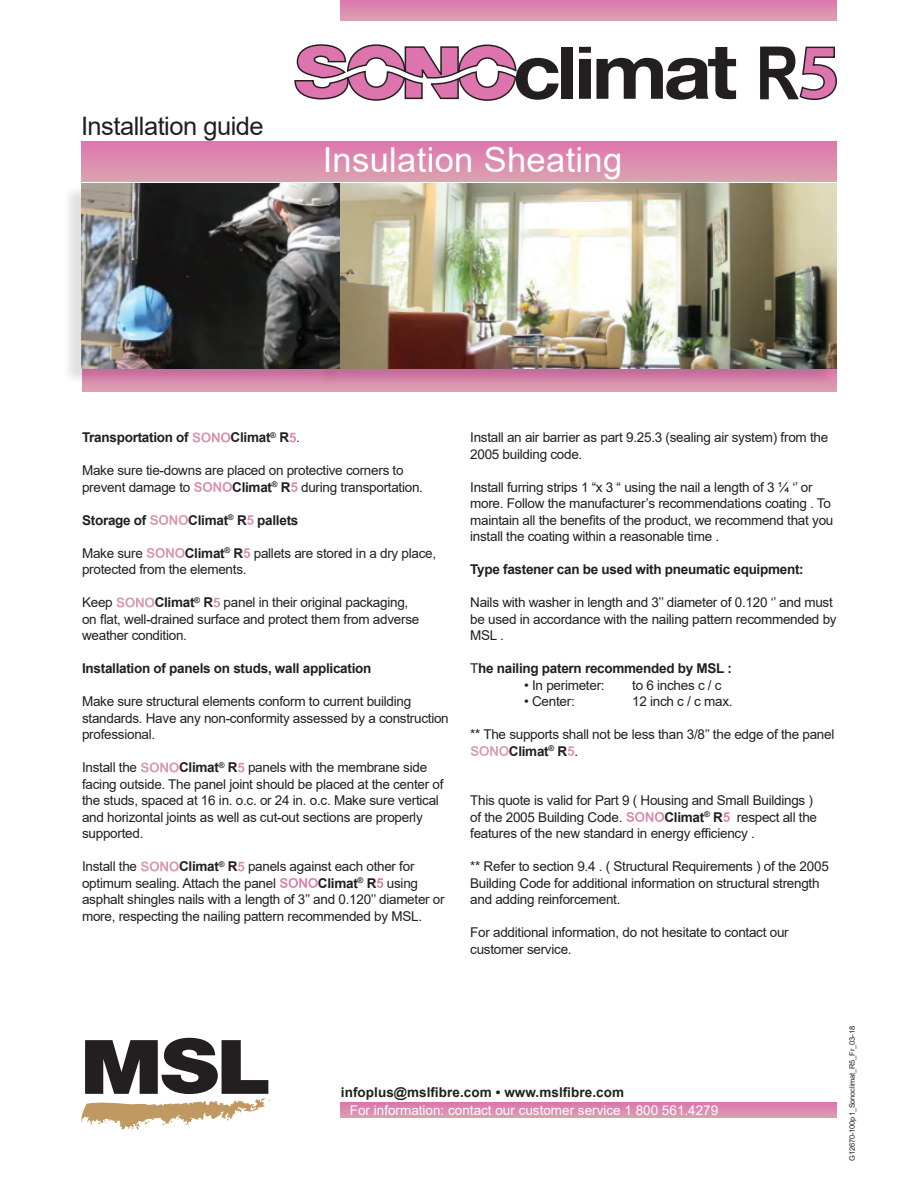
<style>
.page{position:relative;width:918px;height:1188px;background:#fff}
.page>*{position:absolute;margin:0;border:0;box-sizing:border-box;transform-origin:0 0}
.t1{font:34.5px "Arial";letter-spacing:.01em;color:#fff}
.t2{font:25.5px "Arial";letter-spacing:-.02em;color:#231f20}
.t3{font:13.5px/16.5px "Arial";letter-spacing:-.02em;color:#231f20}
.t4{font:700 13.5px "Arial";letter-spacing:-.02em;color:#231f20}
.t5{font:13.5px "Arial";color:#fff}
.t6{font:700 13.5px "Arial";letter-spacing:.005em;color:#231f20}
.t7{font:7.5px "Arial";letter-spacing:-.02em;color:#231f20}
.s1{color:#fff}
.s2{font-weight:400}
.s3{font-weight:700;color:#fff}
.s4{font-weight:700}
</style>
<div class="page">
<div style="left:341px;top:0;width:496px;height:20px;background:linear-gradient(to bottom,#dd76ae,#db9eaf)"></div>
<div style="left:81px;top:141px;width:756px;height:40px;background:linear-gradient(to bottom,#dd75ae,#dba1af)"></div>
<div style="left:82px;top:369px;width:755px;height:23px;background:#db9caf"></div>
<svg style="left:340px;top:1103px;width:497px;height:15px;background:#dc8bae"></svg>
<div style="left:62px;top:184px;width:279px;height:202px;background:#231f20;opacity:.14"></div>
<img style="left:82px;top:183px;width:259px;height:185px">
<div style="left:321px;top:184px;width:513px;height:202px;background:#231f20;opacity:.14"></div>
<img style="left:341px;top:183px;width:496px;height:185px">
<svg style="left:294px;top:44px;width:265px;height:57px"></svg>
<div style="left:562px;top:47px;width:11px;height:52px;background:#231f20"></div>
<svg style="left:579px;top:47px;width:157px;height:53px"></svg>
<svg style="left:760px;top:46px;width:77px;height:54px"></svg>
<svg style="left:81px;top:1038px;width:189px;height:92px"></svg>
<p class="t2" style="left:81px;top:108px;width:184px">Installation guide</p>
<p class="t1" style="left:323px;top:136px;width:301px">Insulation Sheating</p>
<p class="t4" style="left:82px;top:428px;width:219px">Transportation of <span class="s1">SONO</span>Climat<sup>®</sup> R<span class="s1">5</span><span class="s2">.</span></p>
<p class="t3" style="left:82px;top:462px;width:342px">Make sure tie-downs are placed on protective corners to prevent damage to <span class="s3">SONO</span><span class="s4">Climat</span><sup>®</sup> <span class="s4">R</span><span class="s3">5</span> during transportation.</p>
<p class="t4" style="left:82px;top:511px;width:218px">Storage of <span class="s1">SONO</span>Climat<sup>®</sup> R<span class="s1">5</span> pallets</p>
<p class="t3" style="left:82px;top:545px;width:356px">Make sure <span class="s3">SONO</span><span class="s4">Climat</span><sup>®</sup> <span class="s4">R</span><span class="s3">5</span> pallets are stored in a dry place, protected from the elements.</p>
<p class="t3" style="left:82px;top:594px;width:339px">Keep <span class="s3">SONO</span><span class="s4">Climat</span><sup>®</sup> <span class="s4">R</span><span class="s3">5</span> panel in their original packaging, on flat, well-drained surface and protect them from adverse weather condition.</p>
<p class="t4" style="left:82px;top:659px;width:291px">Installation of panels on studs, wall application</p>
<p class="t3" style="left:82px;top:693px;width:368px">Make sure structural elements conform to current building standards. Have any non-conformity assessed by a construction professional.</p>
<p class="t3" style="left:82px;top:759px;width:363px">Install the <span class="s3">SONO</span><span class="s4">Climat</span><sup>®</sup> <span class="s4">R</span><span class="s3">5</span> panels with the membrane side facing outside. The panel joint should be placed at the center of the studs, spaced at 16 in. o.c. or 24 in. o.c. Make sure vertical and horizontal joints as well as cut-out sections are properly supported.</p>
<p class="t3" style="left:82px;top:858px;width:364px">Install the <span class="s3">SONO</span><span class="s4">Climat</span><sup>®</sup> <span class="s4">R</span><span class="s3">5</span> panels against each other for optimum sealing. Attach the panel <span class="s3">SONO</span><span class="s4">Climat</span><sup>®</sup> <span class="s4">R</span><span class="s3">5</span> using asphalt shingles nails with a length of 3’’ and 0.120’’ diameter or more, respecting the nailing pattern recommended by MSL.</p>
<p class="t3" style="left:470px;top:429px;width:360px">Install an air barrier as part 9.25.3 (sealing air system) from the<br>2005 building code.</p>
<p class="t3" style="left:470px;top:479px;width:365px">Install furring strips 1 “x 3 “ using the nail a length of 3 ¼ ‘’ or more. Follow the manufacturer’s recommendations coating . To maintain all the benefits of the product, we recommend that you install the coating within a reasonable time .</p>
<p class="t4" style="left:470px;top:560px;width:335px">Type fastener can be used with pneumatic equipment:</p>
<p class="t3" style="left:470px;top:594px;width:368px">Nails with washer in length and 3’’ diameter of 0.120 ‘’ and must be used in accordance with the nailing pattern recommended by<br>MSL .</p>
<p class="t4" style="left:470px;top:659px;width:263px"><span class="s2">T</span>he nailing patern recommended by MSL :</p>
<p class="t3" style="left:524px;top:677px;width:82px">• In perimeter:</p>
<p class="t3" style="left:632px;top:677px;width:91px">to 6 inches c / c</p>
<p class="t3" style="left:524px;top:693px;width:52px">• Center:</p>
<p class="t3" style="left:632px;top:693px;width:102px">12 inch c / c max.</p>
<p class="t3" style="left:470px;top:726px;width:366px">** The supports shall not be less than 3/8’’ the edge of the panel<br><span class="s3">SONO</span><span class="s4">Climat</span><sup>®</sup> <span class="s4">R</span><span class="s3">5</span>.</p>
<p class="t3" style="left:470px;top:792px;width:348px">This quote is valid for Part 9 ( Housing and Small Buildings ) of the 2005 Building Code. <span class="s3">SONO</span><span class="s4">Climat</span><sup>®</sup> <span class="s4">R</span><span class="s3">5</span> respect all the features of the new standard in energy efficiency .</p>
<p class="t3" style="left:470px;top:858px;width:360px">** Refer to section 9.4 . ( Structural Requirements ) of the 2005<br>Building Code for additional information on structural strength and adding reinforcement.</p>
<p class="t3" style="left:470px;top:924px;width:320px">For additional information, do not hesitate to contact our customer service.</p>
<p class="t6" style="left:341px;top:1083px;width:285px">infoplus@mslfibre.com • www.mslfibre.com</p>
<p class="t5" style="left:350px;top:1100px;width:370px">For information: contact our customer service 1 800 561.4279</p>
<p class="t7" style="left:847px;top:1161px;width:136px;rotate:-90deg">G12670-100p1_Sonoclimat_R5_Fr_03-18</p>
</div>
